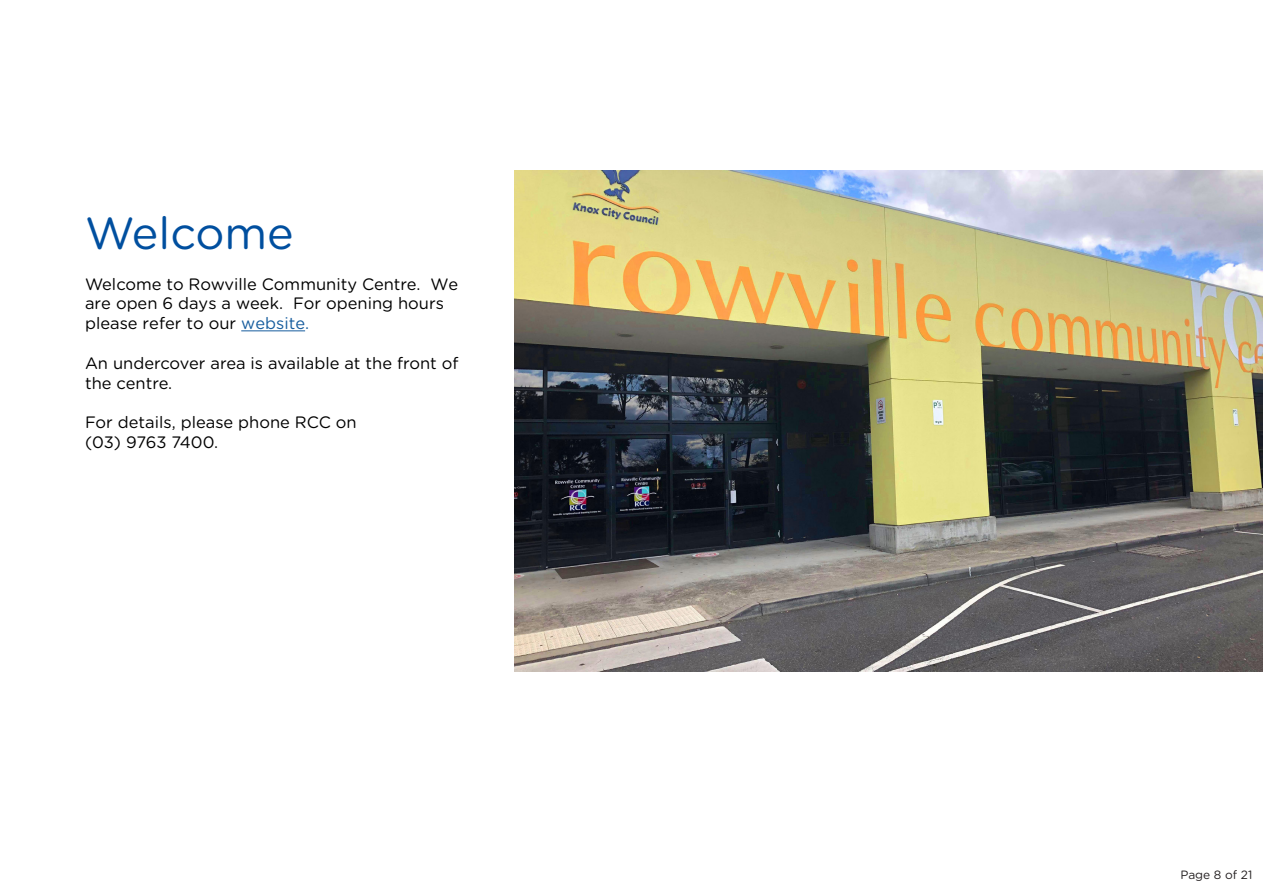
<style>
.page{position:relative;width:1263px;height:893px;background:#fff}
.page>*{position:absolute;margin:0;border:0;box-sizing:border-box;transform-origin:0 0}
.t1{font:45px "Gotham Rounded";color:#004f9f}
.t2{font:16.5px/19.8px "Gotham Rounded";color:#000}
.t3{font:12px "Gotham Rounded";color:#231f20}
.s1{color:#175d9e}
</style>
<div class="page">
<hr style="left:241px;top:330px;width:64px;height:1px;background:#175d9e">
<img style="left:514px;top:170px;width:749px;height:502px">
<p class="t1" style="left:85px;top:202px;width:210px">Welcome</p>
<p class="t2" style="left:85px;top:273px;width:375px">Welcome to Rowville Community Centre. We are open 6 days a week. For opening hours please refer to our <span class="s1">website.</span></p>
<p class="t2" style="left:85px;top:352px;width:375px">An undercover area is available at the front of the centre.</p>
<p class="t2" style="left:85px;top:412px;width:273px">For details, please phone RCC on (03) 9763 7400.</p>
<p class="t3" style="left:1180px;top:867px;width:73px">Page 8 of 21</p>
</div>
